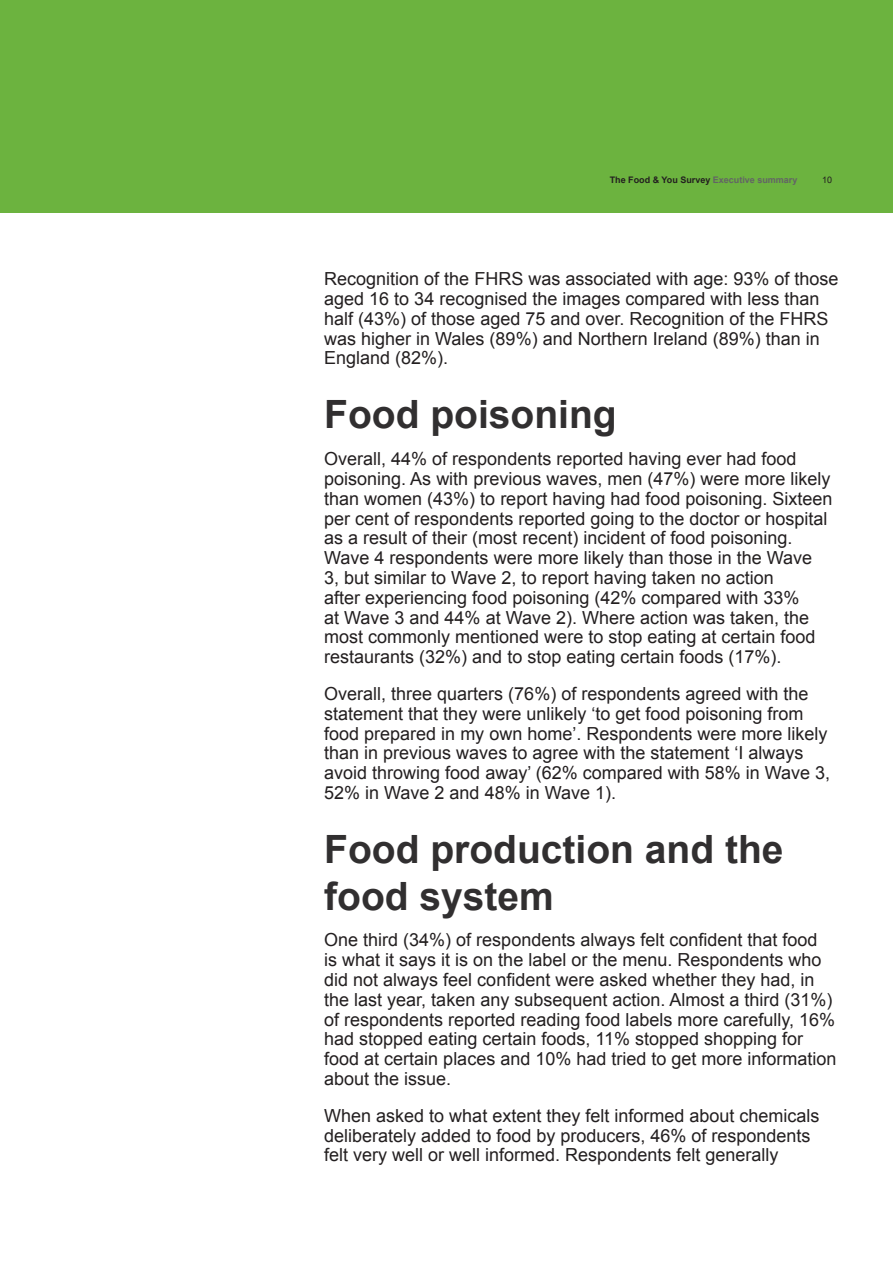
<style>
.page{position:relative;width:893px;height:1263px;background:#fff}
.page>*{position:absolute;margin:0;border:0;box-sizing:border-box;transform-origin:0 0}
.t1{font:700 39px/46.8px "Arial";color:#312f30}
.BSA_Body_Copy{font:18px/19.8px "Arial";color:#231f20}
.Default{font:18px/19.8px "Arial";color:#231f20}
.t2{font:700 9px "Arial";color:#231f20}
.t3{font:9px "Arial";color:#231f20}
.s1{color:#636366}
</style>
<div class="page">
<div style="left:0;top:0;width:893px;height:213px;background:#6cb33f"></div>
<p class="t2" style="left:610px;top:174px;width:189px">The Food &amp; You Survey <span class="s1">Executive summary</span></p>
<p class="t3" style="left:822px;top:174px;width:12px">10</p>
<p class="Default" style="left:324px;top:269px;width:516px">Recognition of the FHRS was associated with age: 93% of those aged 16 to 34 recognised the images compared with less than half (43%) of those aged 75 and over. Recognition of the FHRS was higher in Wales (89%) and Northern Ireland (89%) than in England (82%).</p>
<p class="t1" style="left:324px;top:392px;width:294px">Food poisoning</p>
<p class="BSA_Body_Copy" style="left:324px;top:449px;width:510px">Overall, 44% of respondents reported having ever had food poisoning. As with previous waves, men (47%) were more likely than women (43%) to report having had food poisoning. Sixteen per cent of respondents reported going to the doctor or hospital as a result of their (most recent) incident of food poisoning.<br>Wave 4 respondents were more likely than those in the Wave<br>3, but similar to Wave 2, to report having taken no action<br>after experiencing food poisoning (42% compared with 33%<br>at Wave 3 and 44% at Wave 2). Where action was taken, the most commonly mentioned were to stop eating at certain food restaurants (32%) and to stop eating certain foods (17%).</p>
<p class="BSA_Body_Copy" style="left:324px;top:684px;width:507px">Overall, three quarters (76%) of respondents agreed with the statement that they were unlikely ‘to get food poisoning from food prepared in my own home’. Respondents were more likely than in previous waves to agree with the statement ‘I always avoid throwing food away’ (62% compared with 58% in Wave 3, 52% in Wave 2 and 48% in Wave 1).</p>
<p class="t1" style="left:324px;top:827px;width:461px">Food production and the food system</p>
<p class="BSA_Body_Copy" style="left:324px;top:930px;width:514px">One third (34%) of respondents always felt confident that food<br>is what it says it is on the label or the menu. Respondents who did not always feel confident were asked whether they had, in the last year, taken any subsequent action. Almost a third (31%) of respondents reported reading food labels more carefully, 16% had stopped eating certain foods, 11% stopped shopping for food at certain places and 10% had tried to get more information about the issue.</p>
<p class="BSA_Body_Copy" style="left:324px;top:1106px;width:497px">When asked to what extent they felt informed about chemicals deliberately added to food by producers, 46% of respondents felt very well or well informed. Respondents felt generally</p>
</div>
